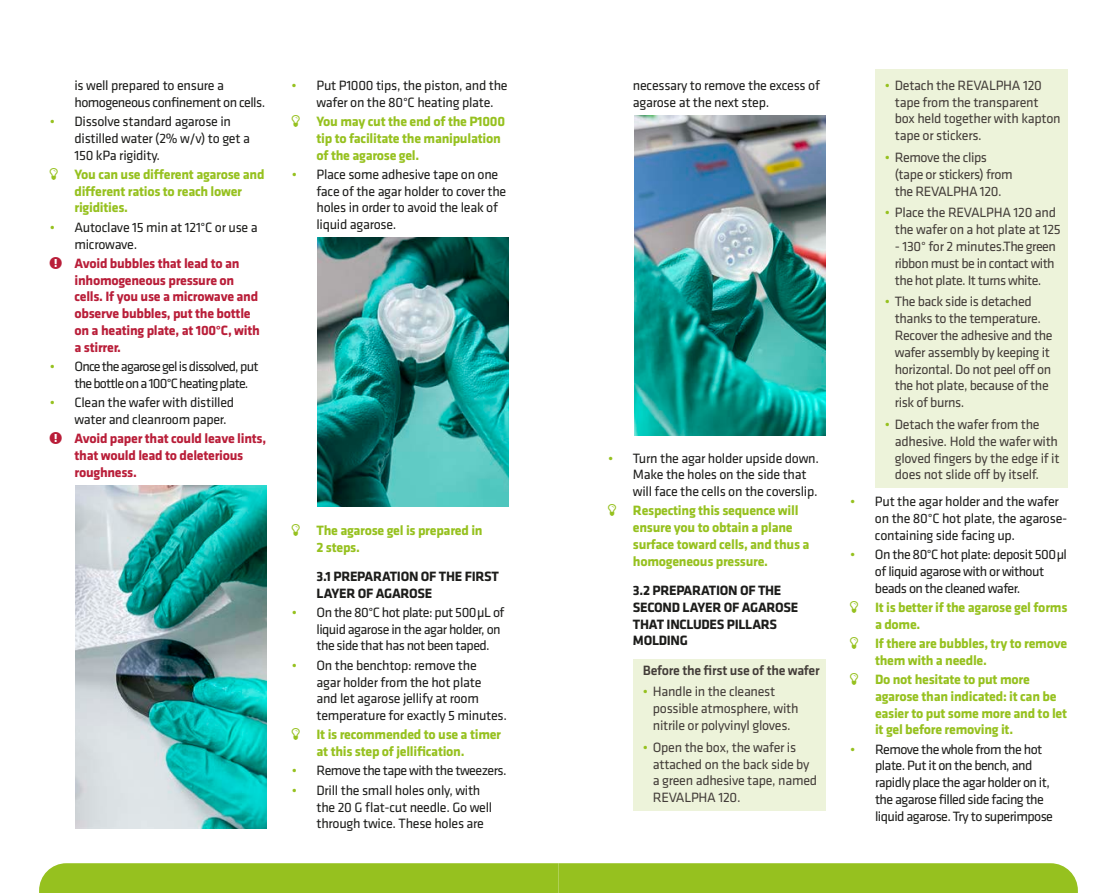
<style>
.page{position:relative;width:1117px;height:893px;background:#fff}
.page>*{position:absolute;margin:0;border:0;box-sizing:border-box;transform-origin:0 0}
.t1{font:14px/16.8px "Klavika";letter-spacing:-.02em;color:#1d1d1b}
.t2{font:14px/16.8px "Klavika";letter-spacing:-.02em;color:#433d39}
.t3{font:700 14px/16.8px "Klavika";letter-spacing:-.02em;color:#96c11f}
.t4{font:14px/16.8px "Klavika";letter-spacing:-.04em;color:#1d1d1b}
.t5{font:700 14px/16.8px "Klavika";letter-spacing:-.02em;color:#b91e39}
.t6{font:700 14px/16.8px "Klavika";letter-spacing:-.02em;color:#1d1d1b}
.t7{font:14px/16.8px "Klavika";letter-spacing:-.06em;color:#1d1d1b}
.t8{font:500 14px "Klavika";letter-spacing:-.02em;color:#433d39}
.s1{color:#96c11f}
</style>
<div class="page">
<div style="left:39px;top:863px;width:1038px;height:30px;background:#96c11f"></div>
<div style="left:632px;top:659px;width:193px;height:24px;background:#edf3da"></div>
<div style="left:632px;top:676px;width:193px;height:62px;background:#edf3da"></div>
<div style="left:632px;top:731px;width:193px;height:80px;background:#edf3da"></div>
<img style="left:634px;top:115px;width:191px;height:320px">
<div style="left:874px;top:69px;width:193px;height:80px;background:#edf3da"></div>
<div style="left:874px;top:142px;width:193px;height:62px;background:#edf3da"></div>
<div style="left:874px;top:197px;width:193px;height:96px;background:#edf3da"></div>
<div style="left:874px;top:286px;width:193px;height:130px;background:#edf3da"></div>
<div style="left:874px;top:408px;width:193px;height:80px;background:#edf3da"></div>
<img style="left:76px;top:486px;width:191px;height:342px">
<img style="left:317px;top:238px;width:191px;height:268px">
<p class="t4" style="left:74px;top:77px;width:192px">is well prepared to ensure a homogeneous confinement on cells.</p>
<p class="t1" style="left:74px;top:113px;width:177px;text-indent:-25px"><span class="s1">•</span> Dissolve standard agarose in distilled water (2% w/v) to get a<br>150 kPa rigidity.</p>
<p class="t3" style="left:74px;top:166px;width:191px">You can use different agarose and different ratios to reach lower rigidities.</p>
<p class="t1" style="left:74px;top:219px;width:184px;text-indent:-25px"><span class="s1">•</span> Autoclave 15 min at 121°C or use a microwave.</p>
<p class="t5" style="left:74px;top:255px;width:187px">Avoid bubbles that lead to an inhomogeneous pressure on cells. If you use a microwave and observe bubbles, put the bottle on a heating plate, at 100°C, with a stirrer.</p>
<p class="t7" style="left:74px;top:358px;width:185px;text-indent:-25px"><span class="s1">•</span> Once the agarose gel is dissolved, put the bottle on a 100°C heating plate.</p>
<p class="t1" style="left:74px;top:394px;width:161px;text-indent:-25px"><span class="s1">•</span> Clean the wafer with distilled water and cleanroom paper.</p>
<p class="t5" style="left:74px;top:430px;width:193px">Avoid paper that could leave lints, that would lead to deleterious roughness.</p>
<p class="t1" style="left:316px;top:77px;width:192px;text-indent:-25px"><span class="s1">•</span> Put P1000 tips, the piston, and the wafer on the 80°C heating plate.</p>
<p class="t3" style="left:316px;top:113px;width:190px">You may cut the end of the P1000 tip to facilitate the manipulation of the agarose gel.</p>
<p class="t1" style="left:316px;top:166px;width:191px;text-indent:-25px"><span class="s1">•</span> Place some adhesive tape on one face of the agar holder to cover the holes in order to avoid the leak of liquid agarose.</p>
<p class="t3" style="left:316px;top:522px;width:167px">The agarose gel is prepared in<br>2 steps.</p>
<p class="t6" style="left:316px;top:568px;width:184px">3.1 PREPARATION OF THE FIRST<br>LAYER OF AGAROSE</p>
<p class="t4" style="left:316px;top:604px;width:189px;text-indent:-25px"><span class="s1">•</span> On the 80°C hot plate: put 500µL of liquid agarose in the agar holder, on the side that has not been taped.</p>
<p class="t1" style="left:316px;top:657px;width:192px;text-indent:-25px"><span class="s1">•</span> On the benchtop: remove the<br>agar holder from the hot plate<br>and let agarose jellify at room temperature for exactly 5 minutes.</p>
<p class="t3" style="left:316px;top:727px;width:186px">It is recommended to use a timer at this step of jellification.</p>
<p class="t4" style="left:291px;top:763px;width:216px"><span class="s1">•</span> Remove the tape with the tweezers.</p>
<p class="t1" style="left:316px;top:782px;width:177px;text-indent:-25px"><span class="s1">•</span> Drill the small holes only, with the 20 G flat-cut needle. Go well through twice. These holes are</p>
<p class="t1" style="left:632px;top:77px;width:188px">necessary to remove the excess of agarose at the next step.</p>
<p class="t1" style="left:632px;top:450px;width:187px;text-indent:-25px"><span class="s1">•</span> Turn the agar holder upside down.<br>Make the holes on the side that will face the cells on the coverslip.</p>
<p class="t3" style="left:632px;top:503px;width:178px">Respecting this sequence will ensure you to obtain a plane surface toward cells, and thus a homogeneous pressure.</p>
<p class="t6" style="left:632px;top:582px;width:167px">3.2 PREPARATION OF THE<br>SECOND LAYER OF AGAROSE<br>THAT INCLUDES PILLARS<br>MOLDING</p>
<p class="t8" style="left:642px;top:662px;width:178px">Before the first use of the wafer</p>
<p class="t2" style="left:652px;top:684px;width:147px;text-indent:-10px"><span class="s1">•</span> Handle in the cleanest possible atmosphere, with nitrile or polyvinyl gloves.</p>
<p class="t2" style="left:652px;top:739px;width:166px;text-indent:-10px"><span class="s1">•</span> Open the box, the wafer is attached on the back side by a green adhesive tape, named<br>REVALPHA 120.</p>
<p class="t2" style="left:894px;top:77px;width:167px;text-indent:-10px"><span class="s1">•</span> Detach the REVALPHA 120 tape from the transparent box held together with kapton tape or stickers.</p>
<p class="t2" style="left:894px;top:149px;width:119px;text-indent:-10px"><span class="s1">•</span> Remove the clips (tape or stickers) from the REVALPHA 120.</p>
<p class="t2" style="left:894px;top:205px;width:167px;text-indent:-10px"><span class="s1">•</span> Place the REVALPHA 120 and the wafer on a hot plate at 125</p>
<p class="t2" style="left:894px;top:238px;width:162px;text-align:justify">- 130° for 2 minutes.The green ribbon must be in contact with the hot plate. It turns white.</p>
<p class="t2" style="left:894px;top:294px;width:159px;text-indent:-10px"><span class="s1">•</span> The back side is detached thanks to the temperature.<br>Recover the adhesive and the wafer assembly by keeping it horizontal. Do not peel off on the hot plate, because of the risk of burns.</p>
<p class="t2" style="left:894px;top:416px;width:166px;text-indent:-10px"><span class="s1">•</span> Detach the wafer from the adhesive. Hold the wafer with gloved fingers by the edge if it does not slide off by itself.</p>
<p class="t1" style="left:874px;top:493px;width:194px;text-indent:-25px"><span class="s1">•</span> Put the agar holder and the wafer on the 80°C hot plate, the agarose&shy;containing side facing up.</p>
<p class="t4" style="left:874px;top:546px;width:193px;text-indent:-25px"><span class="s1">•</span> On the 80°C hot plate: deposit 500µl of liquid agarose with or without beads on the cleaned wafer.</p>
<p class="t3" style="left:874px;top:599px;width:194px">It is better if the agarose gel forms a dome.</p>
<p class="t3" style="left:874px;top:635px;width:194px">If there are bubbles, try to remove them with a needle.</p>
<p class="t3" style="left:874px;top:671px;width:194px">Do not hesitate to put more agarose than indicated: it can be easier to put some more and to let it gel before removing it.</p>
<p class="t4" style="left:874px;top:741px;width:179px;text-indent:-25px"><span class="s1">•</span> Remove the whole from the hot plate. Put it on the bench, and rapidly place the agar holder on it, the agarose filled side facing the liquid agarose. Try to superimpose</p>
</div>
